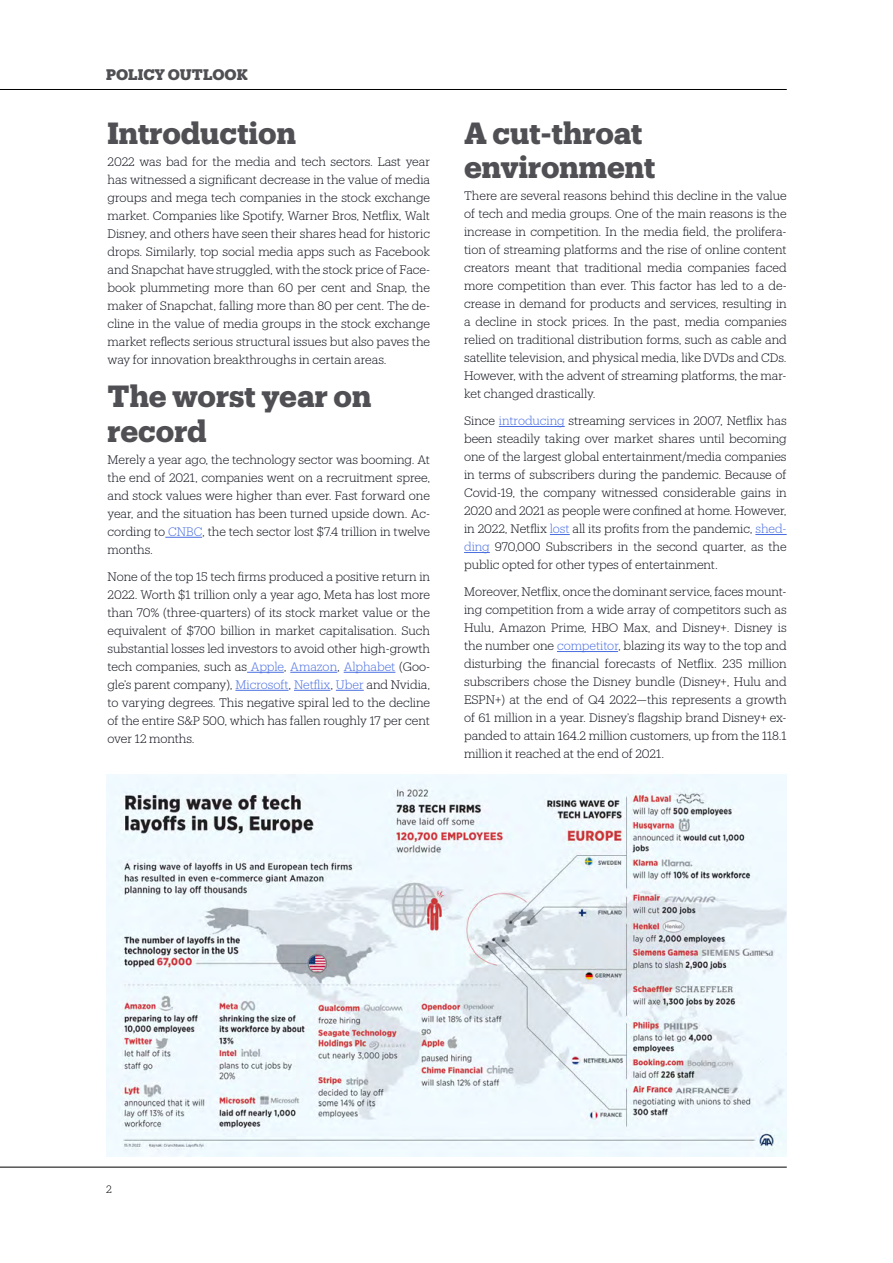
<style>
.page{position:relative;width:893px;height:1263px;background:#fff}
.page>*{position:absolute;margin:0;border:0;box-sizing:border-box;transform-origin:0 0}
.t1{font:700 30px/34.5px "Produkt";color:#504f53}
.t2{font:700 15px "Produkt";letter-spacing:-.005em;color:#504f53}
.t3{font:300 12px/18px "Produkt";letter-spacing:-.005em;color:#0e101a;text-align:justify}
.t4{font:300 10.5px "Produkt";color:#000}
.s1{color:#4a6ee0}
</style>
<div class="page">
<hr style="left:0;top:1167px;width:787px;height:1px;background:#000">
<hr style="left:0;top:89px;width:787px;height:1px;background:#000">
<hr style="left:165px;top:537px;width:37px;height:1px;background:#4a6ee0">
<hr style="left:247px;top:672px;width:37px;height:1px;background:#4a6ee0">
<hr style="left:290px;top:672px;width:47px;height:1px;background:#4a6ee0">
<hr style="left:344px;top:672px;width:51px;height:1px;background:#4a6ee0">
<hr style="left:235px;top:690px;width:54px;height:1px;background:#4a6ee0">
<hr style="left:294px;top:690px;width:36px;height:1px;background:#4a6ee0">
<svg style="left:336px;top:690px;width:28px;height:1px"></svg>
<hr style="left:499px;top:426px;width:66px;height:1px;background:#4a6ee0">
<svg style="left:550px;top:534px;width:20px;height:1px"></svg>
<hr style="left:755px;top:534px;width:32px;height:1px;background:#4a6ee0">
<svg style="left:464px;top:552px;width:26px;height:1px"></svg>
<hr style="left:557px;top:651px;width:61px;height:1px;background:#4a6ee0">
<img style="left:106px;top:775px;width:681px;height:382px">
<p class="t2" style="left:106px;top:64px;width:143px">POLICY OUTLOOK</p>
<h1 class="t1" style="left:107px;top:114px;width:190px">Introduction</h1>
<p class="t3" style="left:107px;top:152px;width:324px">2022 was bad for the media and tech sectors. Last year has witnessed a significant decrease in the value of media groups and mega tech companies in the stock exchange market. Companies like Spotify, Warner Bros, Netflix, Walt Disney, and others have seen their shares head for historic drops. Similarly, top social media apps such as Facebook and Snapchat have struggled, with the stock price of Face&shy;book plummeting more than 60 per cent and Snap, the maker of Snapchat, falling more than 80 per cent. The de&shy;cline in the value of media groups in the stock exchange market reflects serious structural issues but also paves the way for innovation breakthroughs in certain areas.</p>
<h1 class="t1" style="left:107px;top:377px;width:265px">The worst year on record</h1>
<p class="t3" style="left:107px;top:450px;width:324px">Merely a year ago, the technology sector was booming. At the end of 2021, companies went on a recruitment spree, and stock values were higher than ever. Fast forward one year, and the situation has been turned upside down. Ac&shy;cording to <span class="s1">CNBC</span>, the tech sector lost $7.4 trillion in twelve months.</p>
<p class="t3" style="left:107px;top:567px;width:324px">None of the top 15 tech firms produced a positive return in 2022. Worth $1 trillion only a year ago, Meta has lost more than 70% (three-quarters) of its stock market value or the equivalent of $700 billion in market capitalisation. Such substantial losses led investors to avoid other high-growth tech companies, such as <span class="s1">Apple</span>, <span class="s1">Amazon</span>, <span class="s1">Alphabet</span> (Goo&shy;gle’s parent company), <span class="s1">Microsoft</span>, <span class="s1">Netflix</span>, <span class="s1">Uber</span> and Nvidia, to varying degrees. This negative spiral led to the decline of the entire S&amp;P 500, which has fallen roughly 17 per cent over 12 months.</p>
<h1 class="t1" style="left:464px;top:114px;width:193px">A cut-throat environment</h1>
<p class="t3" style="left:464px;top:186px;width:324px">There are several reasons behind this decline in the value of tech and media groups. One of the main reasons is the increase in competition. In the media field, the prolifera&shy;tion of streaming platforms and the rise of online content creators meant that traditional media companies faced more competition than ever. This factor has led to a de&shy;crease in demand for products and services, resulting in a decline in stock prices. In the past, media companies relied on traditional distribution forms, such as cable and satellite television, and physical media, like DVDs and CDs.<br>However, with the advent of streaming platforms, the mar&shy;ket changed drastically.</p>
<p class="t3" style="left:464px;top:411px;width:324px">Since <span class="s1">introducing</span> streaming services in 2007, Netflix has been steadily taking over market shares until becoming one of the largest global entertainment/media companies in terms of subscribers during the pandemic. Because of Covid-19, the company witnessed considerable gains in 2020 and 2021 as people were confined at home. However, in 2022, Netflix <span class="s1">lost</span> all its profits from the pandemic, <span class="s1">shed&shy;ding</span> 970,000 Subscribers in the second quarter, as the public opted for other types of entertainment.</p>
<p class="t3" style="left:464px;top:582px;width:324px">Moreover, Netflix, once the dominant service, faces mount&shy;ing competition from a wide array of competitors such as Hulu, Amazon Prime, HBO Max, and Disney+. Disney is the number one <span class="s1">competitor</span>, blazing its way to the top and disturbing the financial forecasts of Netflix. 235 million subscribers chose the Disney bundle (Disney+, Hulu and ESPN+) at the end of Q4 2022—this represents a growth of 61 million in a year. Disney’s flagship brand Disney+ ex&shy;panded to attain 164.2 million customers, up from the 118.1 million it reached at the end of 2021.</p>
<p class="t4" style="left:106px;top:1182px;width:7px">2</p>
</div>
